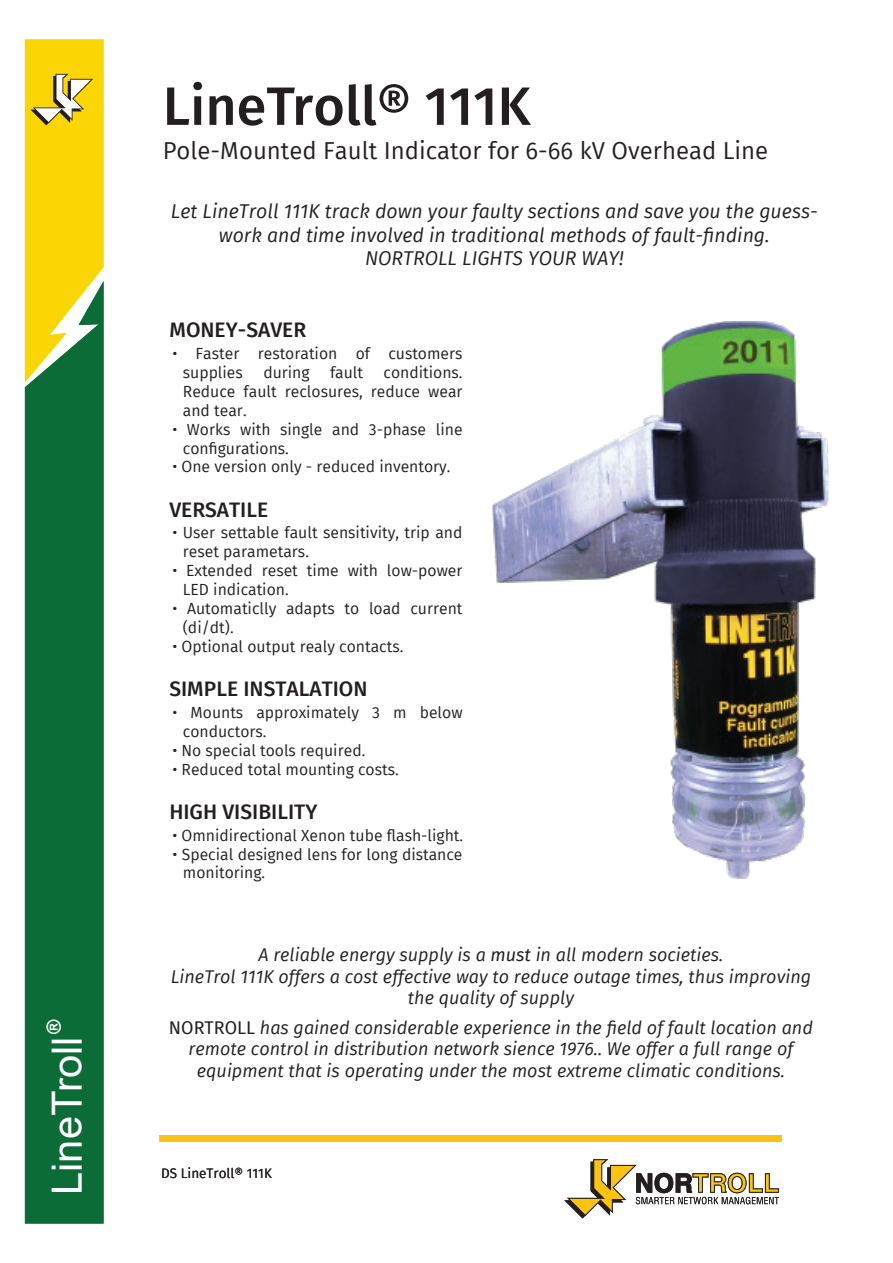
<style>
.page{position:relative;width:893px;height:1263px;background:#fff}
.page>*{position:absolute;margin:0;border:0;box-sizing:border-box;transform-origin:0 0}
.t1{font:500 54px "Fira Sans";color:#231f20}
.t2{font:41.7px "Arial";color:#fff}
.t3{font:24px "Fira Sans";color:#231f20}
.t4{font:500 21px "Fira Sans";color:#231f20}
.t5{font:italic 19.5px/23.4px "Fira Sans";color:#231f20;text-align:center}
.t6{font:700 19.5px "Arial";color:#fff}
.t7{font:italic 18px/21.6px "Fira Sans";color:#231f20;text-align:center}
.t8{font:15.75px/18.9px "Fira Sans";color:#231f20}
.t9{font:13.5px "Fira Sans";color:#231f20}
.s1{font-style:inherit}
.s2{font-style:normal}
</style>
<div class="page">
<img style="left:492px;top:322px;width:337px;height:556px">
<div style="left:25px;top:382px;width:79px;height:841px;background:#0c6c38"></div>
<svg style="left:25px;top:39px;width:79px;height:343px;background:#dfcb22"></svg>
<svg style="left:564px;top:1159px;width:215px;height:59px"></svg>
<div style="left:159px;top:1134px;width:623px;height:7px;background:#fec210"></div>
<p class="t6" style="left:40px;top:1033px;width:16px;rotate:-90deg">®</p>
<h2 class="t2" style="left:38px;top:1195px;width:160px;rotate:-90deg">LineTroll</h2>
<h1 class="t1" style="left:163px;top:63px;width:369px">LineTroll® 111K</h1>
<h3 class="t3" style="left:163px;top:132px;width:607px">Pole-Mounted Fault Indicator for 6-66 kV Overhead Line</h3>
<p class="t5" style="left:171px;top:199px;width:648px">Let LineTroll 111K track down your faulty sections and save you the guess&shy;work and time involved in traditional methods of fault-finding.<br>NORTROLL LIGHTS YOUR WAY!</p>
<h3 class="t4" style="left:169px;top:313px;width:138px">MONEY-SAVER</h3>
<p class="t8" style="left:183px;top:344px;width:281px;text-indent:-11px">• Faster restoration of customers supplies</p>
<p class="t8" style="left:183px;top:363px;width:281px;text-align:justify;text-indent:201px">conditions.<br>Reduce fault reclosures, reduce wear and tear.</p>
<p class="t8" style="left:183px;top:419px;width:281px;text-indent:-11px">• Works with single and 3-phase line configurations.</p>
<p class="t8" style="left:172px;top:457px;width:280px">• One version only - reduced inventory.</p>
<h3 class="t4" style="left:169px;top:492px;width:100px">VERSATILE</h3>
<p class="t8" style="left:183px;top:523px;width:281px;text-indent:-11px">• User settable fault sensitivity, trip and reset parametars.</p>
<p class="t8" style="left:183px;top:561px;width:281px;text-indent:-11px">• Extended reset time with low-power<br>LED indication.</p>
<p class="t8" style="left:183px;top:599px;width:281px;text-indent:-11px">• Automaticlly adapts to load current (di/dt).</p>
<p class="t8" style="left:172px;top:637px;width:233px">• Optional output realy contacts.</p>
<h3 class="t4" style="left:169px;top:672px;width:200px">SIMPLE INSTALATION</h3>
<p class="t8" style="left:183px;top:703px;width:281px;text-indent:-11px">• Mounts approximately 3 m below conductors.</p>
<p class="t8" style="left:172px;top:740px;width:194px">• No special tools required.</p>
<p class="t8" style="left:172px;top:759px;width:228px">• Reduced total mounting costs.</p>
<h3 class="t4" style="left:169px;top:794px;width:150px">HIGH VISIBILITY</h3>
<p class="t8" style="left:172px;top:825px;width:292px">• Omnidirectional Xenon tube flash-light.</p>
<p class="t8" style="left:183px;top:844px;width:281px;text-indent:-11px">• Special designed lens for long distance monitoring.</p>
<p class="t8" style="left:263px;top:363px;width:48px">during</p>
<p class="t8" style="left:330px;top:363px;width:35px">fault</p>
<p class="t7" style="left:171px;top:944px;width:642px">A reliable energy supply is a <span class="s1">must</span> in all modern societies.<br>LineTrol 111K offers a cost effective way to reduce outage times, thus improving the quality of supply</p>
<p class="t7" style="left:169px;top:1016px;width:645px"><span class="s2">NORTROLL</span> has gained considerable experience in the field of fault location and remote control in distribution network sience 1976.. We offer a full range of equipment that is operating under the most extreme climatic conditions.</p>
<p class="t9" style="left:161px;top:1163px;width:112px">DS LineTroll® 111K</p>
</div>
